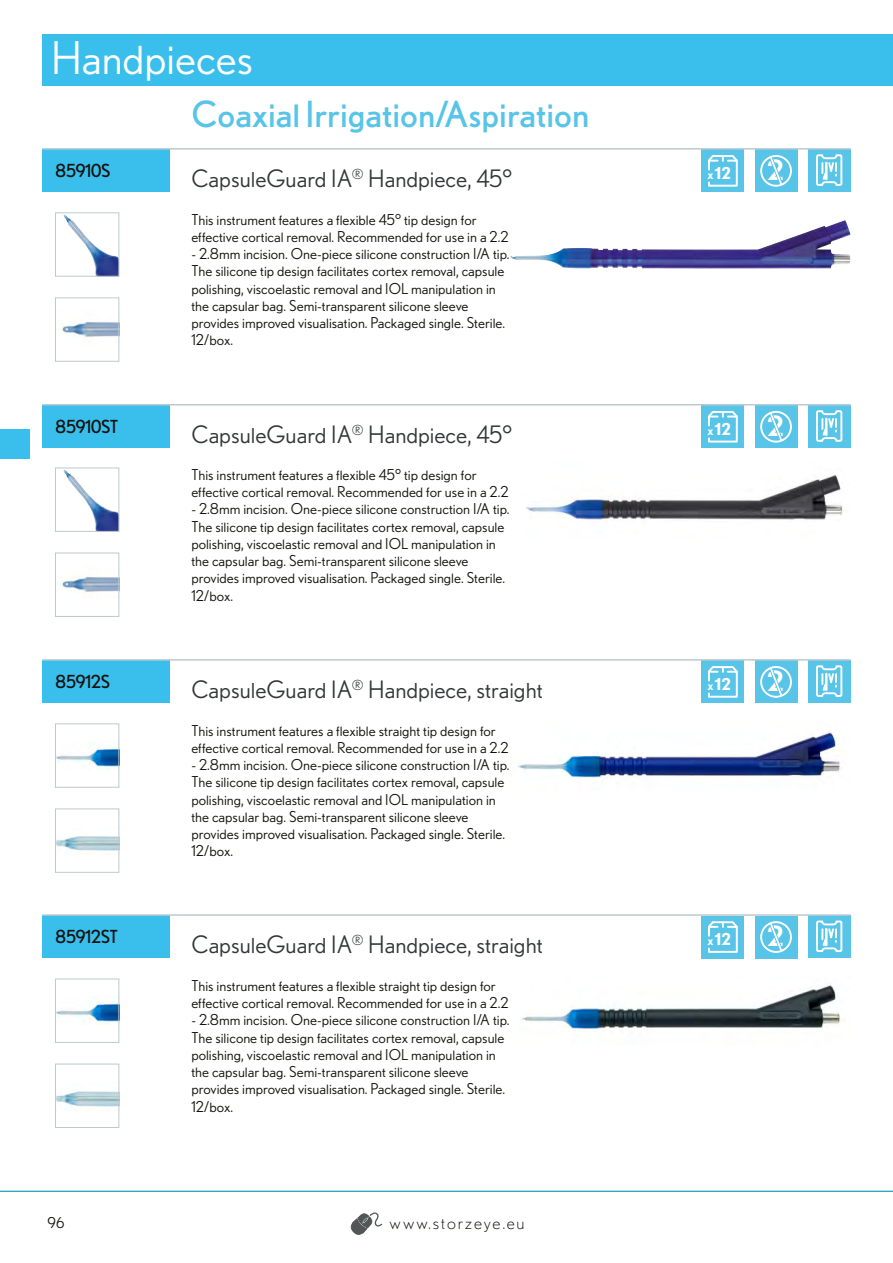
<style>
.page{position:relative;width:893px;height:1263px;background:#fff}
.page>*{position:absolute;margin:0;border:0;box-sizing:border-box;transform-origin:0 0}
.t1{font:45px "Nobel BL";color:#fff}
.Untergruppen-Head{font:36px "Nobel BL";color:#57c4e8}
.t2{font:500 27.9px "Nobel BL";color:#fff;scale:1.08 1}
.Produktname{font:24px "Nobel BL";color:#333737}
.Produktnummer{font:18px "Nobel BL";letter-spacing:-.03em;color:#12120d}
.t3{font:300 18px "Nobel BL";letter-spacing:.1em;color:#12120d}
.t4{font:700 16.5px "Nobel BL";color:#fff}
.Produktbeschreibung{font:15px/17.2px "Nobel BL";color:#12120d}
.t5{font:500 13.2px "Nobel BL";color:#fff}
</style>
<div class="page">
<img style="left:522px;top:985px;width:322px;height:44px">
<img style="left:517px;top:731px;width:324px;height:50px">
<img style="left:510px;top:220px;width:340px;height:49px">
<img style="left:526px;top:475px;width:317px;height:45px">
<div style="left:702px;top:661px;width:42px;height:42px;background:#57c4e8"></div>
<svg style="left:708px;top:666px;width:30px;height:32px"></svg>
<div style="left:702px;top:916px;width:42px;height:42px;background:#57c4e8"></div>
<svg style="left:708px;top:921px;width:30px;height:32px"></svg>
<div style="left:755px;top:661px;width:42px;height:42px;background:#57c4e8"></div>
<svg style="left:766px;top:666px;width:20px;height:32px"></svg>
<div style="left:760px;top:666px;width:32px;height:32px;border:2px solid #fff;border-radius:50%"></div>
<div style="left:755px;top:916px;width:42px;height:42px;background:#57c4e8"></div>
<svg style="left:766px;top:921px;width:20px;height:32px"></svg>
<div style="left:760px;top:921px;width:32px;height:32px;border:2px solid #fff;border-radius:50%"></div>
<div style="left:808px;top:660px;width:42px;height:42px;background:#57c4e8"></div>
<svg style="left:816px;top:665px;width:27px;height:32px"></svg>
<div style="left:808px;top:915px;width:42px;height:42px;background:#57c4e8"></div>
<svg style="left:816px;top:920px;width:27px;height:32px"></svg>
<div style="left:702px;top:150px;width:42px;height:42px;background:#57c4e8"></div>
<svg style="left:708px;top:155px;width:30px;height:32px"></svg>
<div style="left:702px;top:405px;width:42px;height:43px;background:#57c4e8"></div>
<svg style="left:708px;top:411px;width:30px;height:32px"></svg>
<div style="left:755px;top:150px;width:42px;height:42px;background:#57c4e8"></div>
<svg style="left:766px;top:155px;width:20px;height:32px"></svg>
<div style="left:760px;top:155px;width:32px;height:32px;border:2px solid #fff;border-radius:50%"></div>
<div style="left:755px;top:405px;width:42px;height:43px;background:#57c4e8"></div>
<svg style="left:766px;top:410px;width:20px;height:30px"></svg>
<div style="left:760px;top:411px;width:32px;height:32px;border:2px solid #fff;border-radius:50%"></div>
<div style="left:808px;top:149px;width:42px;height:42px;background:#57c4e8"></div>
<svg style="left:816px;top:154px;width:27px;height:32px"></svg>
<div style="left:808px;top:405px;width:42px;height:42px;background:#57c4e8"></div>
<svg style="left:816px;top:410px;width:27px;height:32px"></svg>
<div style="left:43px;top:660px;width:127px;height:42px;background:#3abfed"></div>
<div style="left:43px;top:915px;width:127px;height:42px;background:#3abfed"></div>
<img style="left:57px;top:744px;width:60px;height:25px">
<div style="left:55px;top:724px;width:64px;height:63px;border:1px solid #bcc9cf"></div>
<img style="left:57px;top:836px;width:60px;height:19px">
<div style="left:55px;top:809px;width:64px;height:63px;border:1px solid #bcc9cf"></div>
<img style="left:57px;top:999px;width:60px;height:25px">
<div style="left:55px;top:979px;width:64px;height:63px;border:1px solid #bcc9cf"></div>
<img style="left:57px;top:1091px;width:60px;height:16px">
<div style="left:55px;top:1064px;width:64px;height:64px;border:1px solid #bcc9cf"></div>
<hr style="left:43px;top:659px;width:807px;height:2px;background:#bcc9cf">
<hr style="left:43px;top:914px;width:807px;height:2px;background:#bcc9cf">
<div style="left:43px;top:149px;width:127px;height:42px;background:#3abfed"></div>
<div style="left:43px;top:405px;width:127px;height:42px;background:#3abfed"></div>
<img style="left:64px;top:215px;width:53px;height:59px">
<div style="left:55px;top:213px;width:64px;height:63px;border:1px solid #bcc9cf"></div>
<img style="left:61px;top:321px;width:56px;height:19px">
<div style="left:55px;top:298px;width:64px;height:63px;border:1px solid #bcc9cf"></div>
<img style="left:64px;top:470px;width:53px;height:59px">
<div style="left:55px;top:468px;width:64px;height:63px;border:1px solid #bcc9cf"></div>
<img style="left:61px;top:576px;width:56px;height:19px">
<div style="left:55px;top:553px;width:64px;height:64px;border:1px solid #bcc9cf"></div>
<hr style="left:43px;top:148px;width:807px;height:2px;background:#bcc9cf">
<hr style="left:43px;top:404px;width:807px;height:1px;background:#bcc9cf">
<div style="left:43px;top:34px;width:850px;height:51px;background:#3abfed"></div>
<hr style="left:0;top:1191px;width:893px;height:1px;background:#009bb0">
<svg style="left:350px;top:1212px;width:33px;height:23px"></svg>
<div style="left:0;top:429px;width:30px;height:30px;background:#3abfed"></div>
<h1 class="t1" style="left:51px;top:33px;width:204px">Handpieces</h1>
<p class="Untergruppen-Head" style="left:191px;top:94px;width:399px">Coaxial Irrigation/Aspiration</p>
<p class="Produktnummer" style="left:55px;top:160px;width:57px">85910S</p>
<p class="Produktname" style="left:191px;top:165px;width:322px">CapsuleGuard IA<sup>®</sup> Handpiece, 45°</p>
<p class="Produktbeschreibung" style="left:191px;top:210px;width:319px">This instrument features a flexible 45° tip design for effective cortical removal. Recommended for use in a 2.2</p>
<p class="Produktbeschreibung" style="left:191px;top:245px;width:320px">- 2.8mm incision. One-piece silicone construction I/A tip.<br>The silicone tip design facilitates cortex removal, capsule polishing, viscoelastic removal and IOL manipulation in the capsular bag. Semi-transparent silicone sleeve provides improved visualisation. Packaged single. Sterile.<br>12/box.</p>
<p class="Produktnummer" style="left:55px;top:416px;width:65px">85910ST</p>
<p class="Produktname" style="left:191px;top:421px;width:322px">CapsuleGuard IA<sup>®</sup> Handpiece, 45°</p>
<p class="Produktbeschreibung" style="left:191px;top:466px;width:319px">This instrument features a flexible 45° tip design for effective cortical removal. Recommended for use in a 2.2</p>
<p class="Produktbeschreibung" style="left:191px;top:500px;width:320px">- 2.8mm incision. One-piece silicone construction I/A tip.<br>The silicone tip design facilitates cortex removal, capsule polishing, viscoelastic removal and IOL manipulation in the capsular bag. Semi-transparent silicone sleeve provides improved visualisation. Packaged single. Sterile.<br>12/box.</p>
<p class="Produktnummer" style="left:55px;top:671px;width:56px">85912S</p>
<p class="Produktname" style="left:191px;top:676px;width:353px">CapsuleGuard IA<sup>®</sup> Handpiece, straight</p>
<p class="Produktbeschreibung" style="left:191px;top:721px;width:319px">This instrument features a flexible straight tip design for effective cortical removal. Recommended for use in a 2.2</p>
<p class="Produktbeschreibung" style="left:191px;top:756px;width:320px">- 2.8mm incision. One-piece silicone construction I/A tip.<br>The silicone tip design facilitates cortex removal, capsule polishing, viscoelastic removal and IOL manipulation in the capsular bag. Semi-transparent silicone sleeve provides improved visualisation. Packaged single. Sterile.<br>12/box.</p>
<p class="Produktnummer" style="left:55px;top:926px;width:64px">85912ST</p>
<p class="Produktname" style="left:191px;top:931px;width:353px">CapsuleGuard IA<sup>®</sup> Handpiece, straight</p>
<p class="Produktbeschreibung" style="left:191px;top:977px;width:319px">This instrument features a flexible straight tip design for effective cortical removal. Recommended for use in a 2.2</p>
<p class="Produktbeschreibung" style="left:191px;top:1011px;width:320px">- 2.8mm incision. One-piece silicone construction I/A tip.<br>The silicone tip design facilitates cortex removal, capsule polishing, viscoelastic removal and IOL manipulation in the capsular bag. Semi-transparent silicone sleeve provides improved visualisation. Packaged single. Sterile.<br>12/box.</p>
<p class="Produktbeschreibung" style="left:48px;top:1214px;width:18px">96</p>
<p class="t3" style="left:390px;top:1212px;width:136px">www.storzeye.eu</p>
<p class="t5" style="left:707px;top:166px;width:8px">x</p>
<p class="t4" style="left:715px;top:163px;width:18px">12</p>
<p class="t2" style="left:767px;top:154px;width:18px">2</p>
<p class="t5" style="left:707px;top:422px;width:8px">x</p>
<p class="t4" style="left:715px;top:419px;width:18px">12</p>
<p class="t2" style="left:767px;top:409px;width:18px">2</p>
<p class="t5" style="left:707px;top:677px;width:8px">x</p>
<p class="t4" style="left:715px;top:674px;width:18px">12</p>
<p class="t2" style="left:767px;top:665px;width:18px">2</p>
<p class="t5" style="left:707px;top:932px;width:8px">x</p>
<p class="t4" style="left:715px;top:929px;width:18px">12</p>
<p class="t2" style="left:767px;top:920px;width:18px">2</p>
</div>
